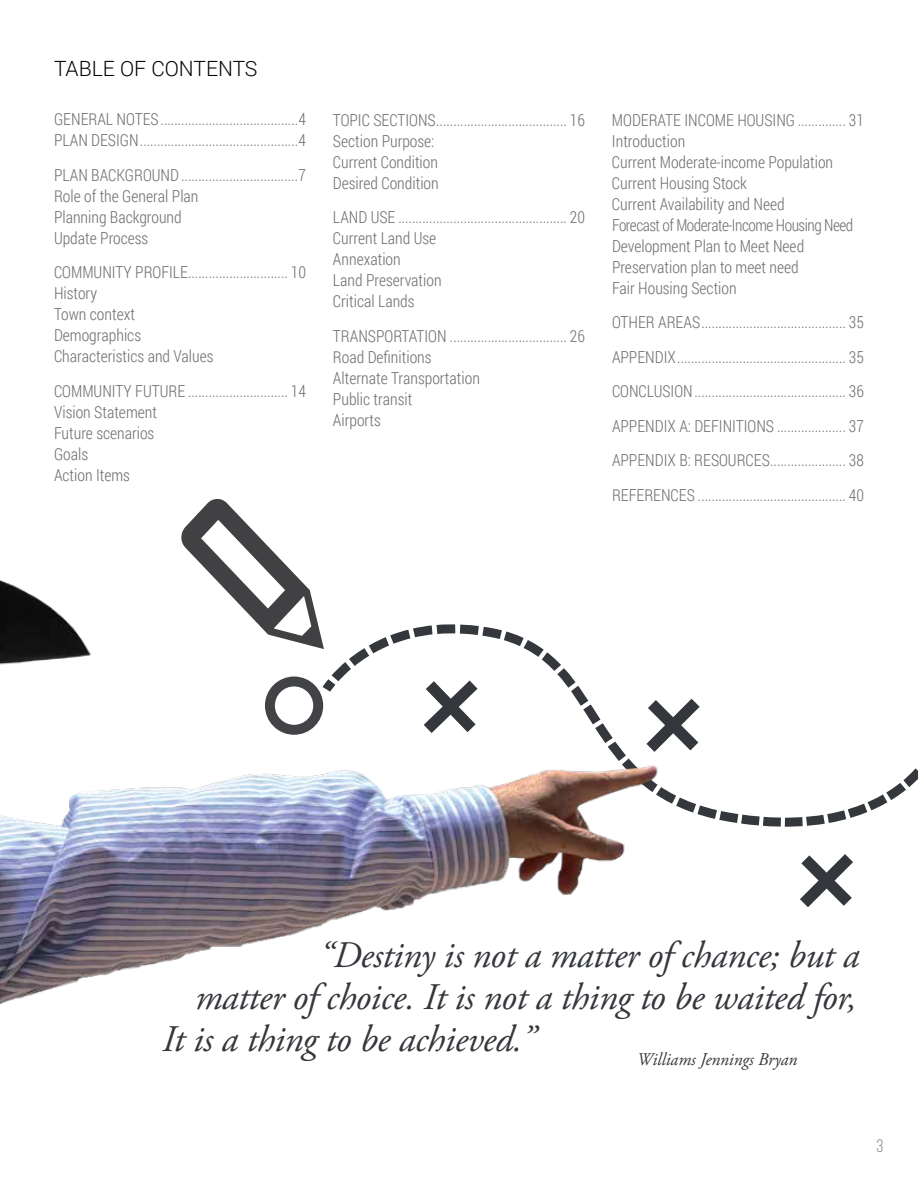
<style>
.page{position:relative;width:918px;height:1188px;background:#fff}
.page>*{position:absolute;margin:0;border:0;box-sizing:border-box;transform-origin:0 0}
.t1{font:italic 37.5px "Adobe Garamond Pro";letter-spacing:-.01em;color:#34373b}
.t2{font:300 21px "Roboto";color:#000}
.t3{font:italic 18px "Adobe Garamond Pro";color:#34373b}
.t4{font:18px "Bebas Neue";color:#838184}
.t5{font:300 16.5px/21px "Roboto Condensed";color:#706f72}
</style>
<div class="page">
<img style="left:0;top:580px;width:918px;height:424px">
<svg style="left:180px;top:499px;width:314px;height:252px"></svg>
<svg style="left:629px;top:682px;width:241px;height:242px"></svg>
<p class="t2" style="left:54px;top:54px;width:205px">TABLE OF CONTENTS</p>
<p class="t5" style="left:54px;top:108px;width:253px">GENERAL NOTES........................................4<br>PLAN DESIGN..............................................4</p>
<p class="t5" style="left:54px;top:164px;width:253px">PLAN BACKGROUND..................................7<br>Role of the General Plan<br>Planning Background<br>Update Process</p>
<p class="t5" style="left:54px;top:261px;width:254px">COMMUNITY PROFILE............................. 10<br>History<br>Town context<br>Demographics<br>Characteristics and Values</p>
<p class="t5" style="left:54px;top:380px;width:254px">COMMUNITY FUTURE ............................. 14<br>Vision Statement<br>Future scenarios<br>Goals<br>Action Items</p>
<p class="t5" style="left:333px;top:109px;width:254px">TOPIC SECTIONS...................................... 16<br>Section Purpose:<br>Current Condition<br>Desired Condition</p>
<p class="t5" style="left:333px;top:206px;width:254px">LAND USE ................................................. 20<br>Current Land Use<br>Annexation<br>Land Preservation<br>Critical Lands</p>
<p class="t5" style="left:333px;top:325px;width:254px">TRANSPORTATION .................................. 26<br>Road Definitions<br>Alternate Transportation<br>Public transit<br>Airports</p>
<p class="t5" style="left:612px;top:109px;width:254px">MODERATE INCOME HOUSING .............. 31<br>Introduction<br>Current Moderate-income Population<br>Current Housing Stock<br>Current Availability and Need<br>Forecast of Moderate-Income Housing Need<br>Development Plan to Meet Need<br>Preservation plan to meet need<br>Fair Housing Section</p>
<p class="t5" style="left:612px;top:304px;width:254px;line-height:34.5px;text-align:justify">OTHER AREAS.......................................... 35<br>APPENDIX................................................. 35<br>CONCLUSION............................................ 36<br>APPENDIX A: DEFINITIONS .................... 37<br>APPENDIX B: RESOURCES...................... 38<br>REFERENCES ........................................... 40</p>
<h1 class="t1" style="left:320px;top:933px;width:542px">“Destiny is not a matter of chance; but a</h1>
<h1 class="t1" style="left:195px;top:975px;width:663px">matter of choice. It is not a thing to be waited for,</h1>
<h1 class="t1" style="left:162px;top:1017px;width:375px">It is a thing to be achieved.”</h1>
<p class="t3" style="left:637px;top:1048px;width:162px">Williams Jennings Bryan</p>
<p class="t4" style="left:877px;top:1136px;width:8px">3</p>
</div>
